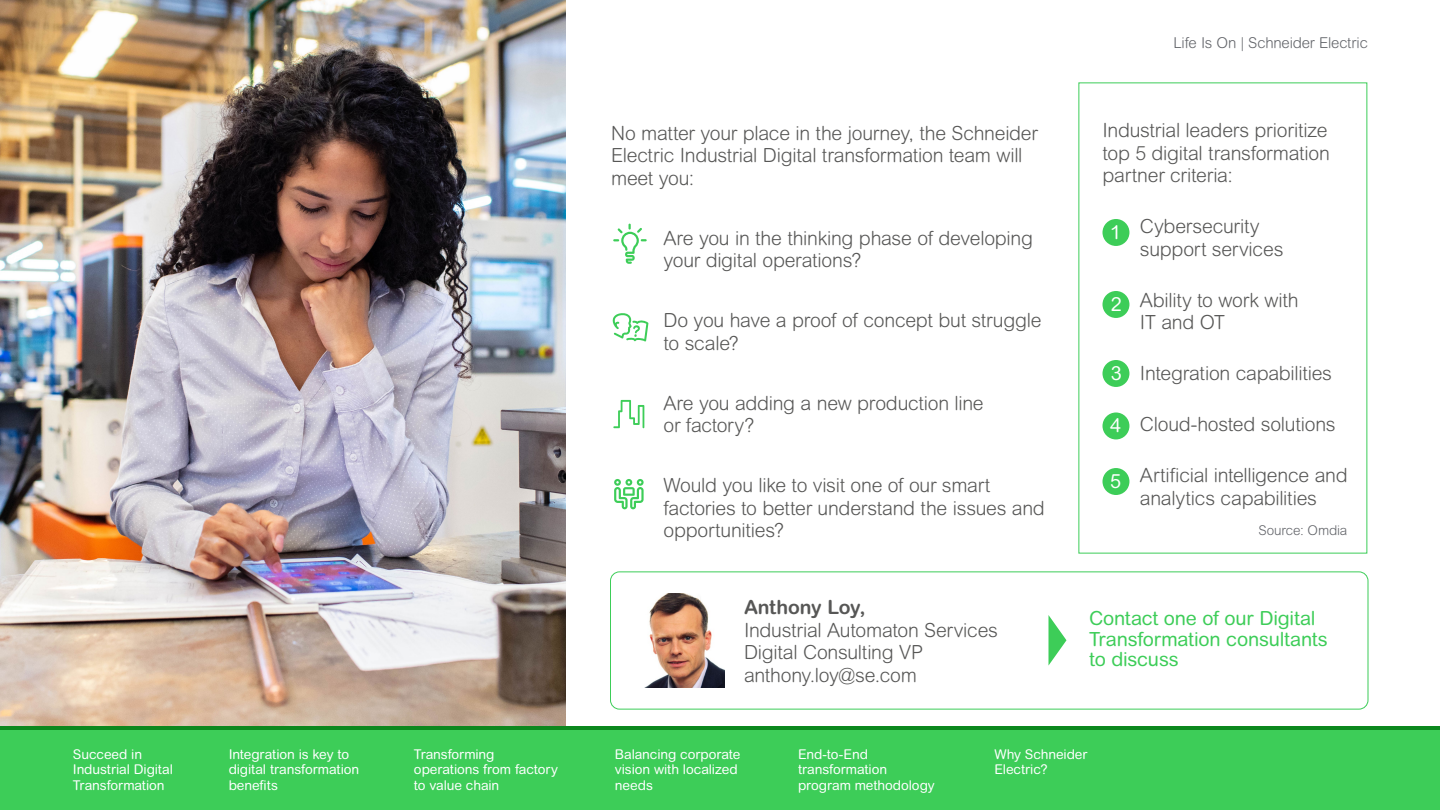
<style>
.page{position:relative;width:1440px;height:810px;background:#fff}
.page>*{position:absolute;margin:0;border:0;box-sizing:border-box;transform-origin:0 0}
.t1{font:300 19.5px/22.5px "Arial Rounded MT Pro";letter-spacing:-.015em;color:#575756}
.t2{font:19.5px/20.2px "Arial Rounded MT Pro";letter-spacing:-.01em;color:#3dcd58}
.t3{font:700 19.5px "Arial Rounded MT Pro";letter-spacing:-.015em;color:#575756}
.t4{font:19.5px "Arial Rounded MT Pro";color:#fff}
.t5{font:300 15px "Arial Rounded MT Pro";letter-spacing:-.01em;color:#626469}
.t6{font:13.5px/15.8px "Arial Rounded MT Pro";letter-spacing:-.005em;color:#fff}
.t7{font:300 13.5px "Arial Rounded MT Pro";letter-spacing:-.01em;color:#626469}
</style>
<div class="page">
<img style="left:0;top:0;width:565px;height:726px">
<svg style="left:613px;top:224px;width:34px;height:40px"></svg>
<svg style="left:612px;top:313px;width:36px;height:28px"></svg>
<svg style="left:613px;top:400px;width:31px;height:28px"></svg>
<svg style="left:614px;top:479px;width:30px;height:30px"></svg>
<div style="left:1103px;top:219px;width:26px;height:27px;background:#3dcd58;border-radius:50%"></div>
<div style="left:1103px;top:291px;width:26px;height:27px;background:#3dcd58;border-radius:50%"></div>
<div style="left:1103px;top:360px;width:26px;height:27px;background:#3dcd58;border-radius:50%"></div>
<div style="left:1103px;top:413px;width:26px;height:26px;background:#3dcd58;border-radius:50%"></div>
<div style="left:1103px;top:468px;width:26px;height:27px;background:#3dcd58;border-radius:50%"></div>
<div style="left:610px;top:572px;width:758px;height:138px;border:1px solid #3dcd58;border-radius:9px"></div>
<img style="left:644px;top:593px;width:81px;height:95px">
<svg style="left:1048px;top:615px;width:18px;height:51px"></svg>
<div style="left:0;top:726px;width:1440px;height:84px;background:#3dcd58"></div>
<hr style="left:0;top:726px;width:1440px;height:4px;background:#0c881e">
<p class="t6" style="left:73px;top:746px;width:102px">Succeed in<br>Industrial Digital<br>Transformation</p>
<p class="t6" style="left:229px;top:746px;width:132px">Integration is key to digital transformation benefits</p>
<p class="t6" style="left:414px;top:746px;width:145px">Transforming operations from factory to value chain</p>
<p class="t1" style="left:611px;top:122px;width:428px">No matter your place in the journey, the Schneider<br>Electric Industrial Digital transformation team will meet you:</p>
<p class="t1" style="left:664px;top:227px;width:371px">Are you in the thinking phase of developing your digital operations?</p>
<p class="t1" style="left:664px;top:310px;width:379px">Do you have a proof of concept but struggle to scale?</p>
<p class="t1" style="left:664px;top:392px;width:322px">Are you adding a new production line or factory?</p>
<p class="t1" style="left:664px;top:475px;width:383px">Would you like to visit one of our smart factories to better understand the issues and opportunities?</p>
<p class="t5" style="left:1173px;top:34px;width:196px">Life Is On | Schneider Electric</p>
<p class="t1" style="left:1102px;top:120px;width:229px;text-align:justify">Industrial leaders prioritize top 5 digital transformation partner criteria:</p>
<p class="t1" style="left:1140px;top:216px;width:145px">Cybersecurity support services</p>
<p class="t1" style="left:1140px;top:290px;width:160px">Ability to work with<br>IT and OT</p>
<p class="t1" style="left:1140px;top:363px;width:194px">Integration capabilities</p>
<p class="t1" style="left:1140px;top:414px;width:197px">Cloud-hosted solutions</p>
<p class="t1" style="left:1140px;top:465px;width:209px">Artificial intelligence and analytics capabilities</p>
<p class="t4" style="left:1110px;top:220px;width:12px">1</p>
<p class="t4" style="left:1111px;top:292px;width:12px">2</p>
<p class="t4" style="left:1111px;top:361px;width:12px">3</p>
<p class="t4" style="left:1110px;top:414px;width:12px">4</p>
<p class="t4" style="left:1110px;top:470px;width:12px">5</p>
<p class="t7" style="left:1258px;top:522px;width:90px">Source: Omdia</p>
<p class="t3" style="left:744px;top:596px;width:123px">Anthony Loy,</p>
<p class="t1" style="left:744px;top:620px;width:256px">Industrial Automaton Services<br>Digital Consulting VP anthony.loy@se.com</p>
<p class="t2" style="left:1089px;top:609px;width:240px">Contact one of our Digital<br>Transformation consultants to discuss</p>
<p class="t6" style="left:798px;top:746px;width:138px">End-to-End transformation program methodology</p>
<p class="t6" style="left:615px;top:746px;width:127px">Balancing corporate vision with localized needs</p>
<p class="t6" style="left:994px;top:746px;width:95px">Why Schneider<br>Electric?</p>
</div>
